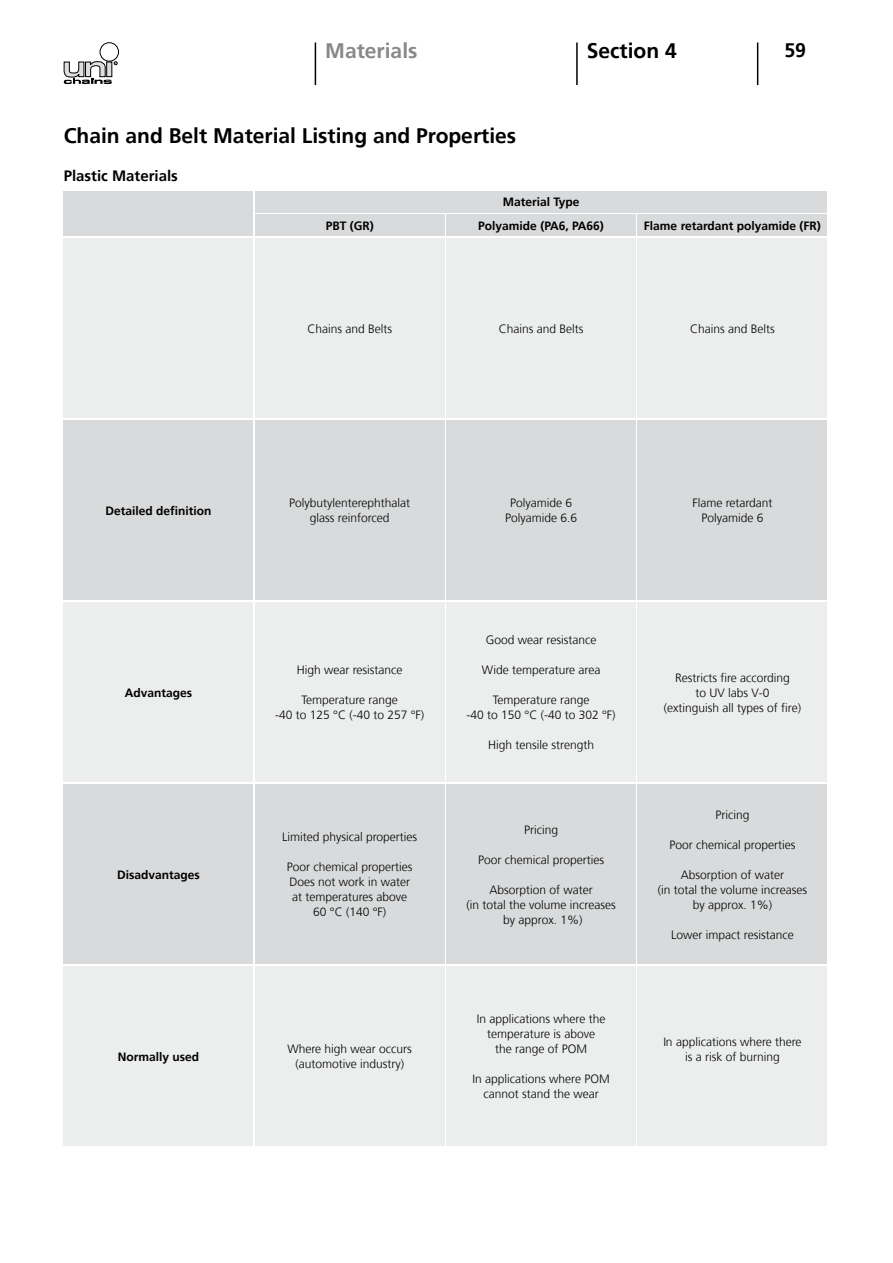
<style>
.page{position:relative;width:893px;height:1263px;background:#fff}
.page>*{position:absolute;margin:0;border:0;box-sizing:border-box;transform-origin:0 0}
.t1{font:700 21px "Frutiger";color:#000}
.t2{font:700 21px "Frutiger";color:#87888a}
.t3{font:700 19.5px "Frutiger";color:#000}
.t4{font:700 15px "Frutiger";color:#000}
.t5{font:300 12px/15px "Frutiger";color:#000;text-align:center}
.t6{font:700 12px "Frutiger";color:#000}
</style>
<div class="page">
<hr style="left:315px;top:43px;width:1px;height:42px;background:#000">
<hr style="left:576px;top:43px;width:2px;height:42px;background:#000">
<hr style="left:757px;top:43px;width:1px;height:42px;background:#000">
<div style="left:100px;top:43px;width:19px;height:18px;border:1px solid #000;border-radius:50%"></div>
<svg style="left:64px;top:61px;width:53px;height:23px"></svg>
<div style="left:107px;top:62px;width:5px;height:15px;background:#dbdcdd"></div>
<div style="left:106px;top:62px;width:6px;height:15px;border:1px solid #000"></div>
<div style="left:64px;top:191px;width:189px;height:45px;background:#d9dadb"></div>
<div style="left:255px;top:191px;width:572px;height:22px;background:#d9dadb"></div>
<div style="left:255px;top:215px;width:189px;height:21px;background:#d9dadb"></div>
<div style="left:64px;top:238px;width:189px;height:180px;background:#eceded"></div>
<div style="left:255px;top:238px;width:189px;height:180px;background:#eceded"></div>
<div style="left:446px;top:238px;width:190px;height:180px;background:#eceded"></div>
<div style="left:638px;top:238px;width:189px;height:180px;background:#eceded"></div>
<div style="left:446px;top:215px;width:190px;height:21px;background:#d9dadb"></div>
<div style="left:638px;top:215px;width:189px;height:21px;background:#d9dadb"></div>
<div style="left:255px;top:420px;width:189px;height:180px;background:#d9dadb"></div>
<div style="left:446px;top:420px;width:190px;height:180px;background:#d9dadb"></div>
<div style="left:638px;top:420px;width:189px;height:180px;background:#d9dadb"></div>
<div style="left:255px;top:602px;width:189px;height:180px;background:#eceded"></div>
<div style="left:446px;top:602px;width:190px;height:180px;background:#eceded"></div>
<div style="left:638px;top:602px;width:189px;height:180px;background:#eceded"></div>
<div style="left:255px;top:784px;width:189px;height:180px;background:#d9dadb"></div>
<div style="left:446px;top:784px;width:190px;height:180px;background:#d9dadb"></div>
<div style="left:638px;top:784px;width:189px;height:180px;background:#d9dadb"></div>
<div style="left:255px;top:966px;width:189px;height:180px;background:#eceded"></div>
<div style="left:446px;top:966px;width:190px;height:180px;background:#eceded"></div>
<div style="left:638px;top:966px;width:189px;height:180px;background:#eceded"></div>
<div style="left:64px;top:420px;width:189px;height:180px;background:#d9dadb"></div>
<div style="left:64px;top:602px;width:189px;height:180px;background:#eceded"></div>
<div style="left:64px;top:784px;width:189px;height:180px;background:#d9dadb"></div>
<div style="left:64px;top:966px;width:189px;height:180px;background:#eceded"></div>
<h1 class="t2" style="left:325px;top:39px;width:94px">Materials</h1>
<h1 class="t1" style="left:587px;top:39px;width:91px">Section 4</h1>
<h1 class="t1" style="left:64px;top:124px;width:454px">Chain and Belt Material Listing and Properties</h1>
<p class="t4" style="left:64px;top:167px;width:116px">Plastic Materials</p>
<p class="t6" style="left:503px;top:195px;width:78px">Material Type</p>
<h2 class="t3" style="left:784px;top:39px;width:23px">59</h2>
<p class="t6" style="left:326px;top:219px;width:49px">PBT (GR)</p>
<p class="t6" style="left:478px;top:219px;width:127px">Polyamide (PA6, PA66)</p>
<p class="t6" style="left:644px;top:219px;width:178px">Flame retardant polyamide (FR)</p>
<p class="t5" style="left:307px;top:321px;width:86px">Chains and Belts</p>
<p class="t5" style="left:499px;top:321px;width:86px">Chains and Belts</p>
<p class="t5" style="left:690px;top:321px;width:86px">Chains and Belts</p>
<p class="t6" style="left:105px;top:503px;width:108px">Detailed definition</p>
<p class="t6" style="left:125px;top:685px;width:69px">Advantages</p>
<p class="t6" style="left:117px;top:867px;width:84px">Disadvantages</p>
<p class="t6" style="left:118px;top:1049px;width:83px">Normally used</p>
<p class="t5" style="left:289px;top:496px;width:123px">Polybutylenterephthalat glass reinforced</p>
<p class="t5" style="left:505px;top:496px;width:74px">Polyamide 6<br>Polyamide 6.6</p>
<p class="t5" style="left:692px;top:496px;width:82px">Flame retardant<br>Polyamide 6</p>
<p class="t5" style="left:297px;top:663px;width:107px">High wear resistance</p>
<p class="t5" style="left:275px;top:693px;width:151px">Temperature range<br>-40 to 125 °C (-40 to 257 °F)</p>
<p class="t5" style="left:282px;top:830px;width:137px">Limited physical properties</p>
<p class="t5" style="left:287px;top:860px;width:127px">Poor chemical properties<br>Does not work in water at temperatures above<br>60 °C (140 °F)</p>
<p class="t5" style="left:287px;top:1042px;width:126px">Where high wear occurs (automotive industry)</p>
<p class="t5" style="left:486px;top:633px;width:112px">Good wear resistance</p>
<p class="t5" style="left:482px;top:663px;width:120px">Wide temperature area</p>
<p class="t5" style="left:467px;top:693px;width:151px">Temperature range<br>-40 to 150 °C (-40 to 302 °F)</p>
<p class="t5" style="left:488px;top:738px;width:107px">High tensile strength</p>
<p class="t5" style="left:524px;top:822px;width:35px">Pricing</p>
<p class="t5" style="left:478px;top:852px;width:127px">Poor chemical properties</p>
<p class="t5" style="left:466px;top:882px;width:151px">Absorption of water<br>(in total the volume increases by approx. 1%)</p>
<p class="t5" style="left:477px;top:1012px;width:130px">In applications where the temperature is above<br>the range of POM</p>
<p class="t5" style="left:472px;top:1072px;width:139px">In applications where POM cannot stand the wear</p>
<p class="t5" style="left:664px;top:670px;width:139px">Restricts fire according<br>to UV labs V-0<br>(extinguish all types of fire)</p>
<p class="t5" style="left:715px;top:807px;width:35px">Pricing</p>
<p class="t5" style="left:670px;top:837px;width:127px">Poor chemical properties</p>
<p class="t5" style="left:658px;top:867px;width:151px">Absorption of water<br>(in total the volume increases by approx. 1%)</p>
<p class="t5" style="left:671px;top:927px;width:124px">Lower impact resistance</p>
<p class="t5" style="left:663px;top:1034px;width:140px">In applications where there is a risk of burning</p>
</div>
